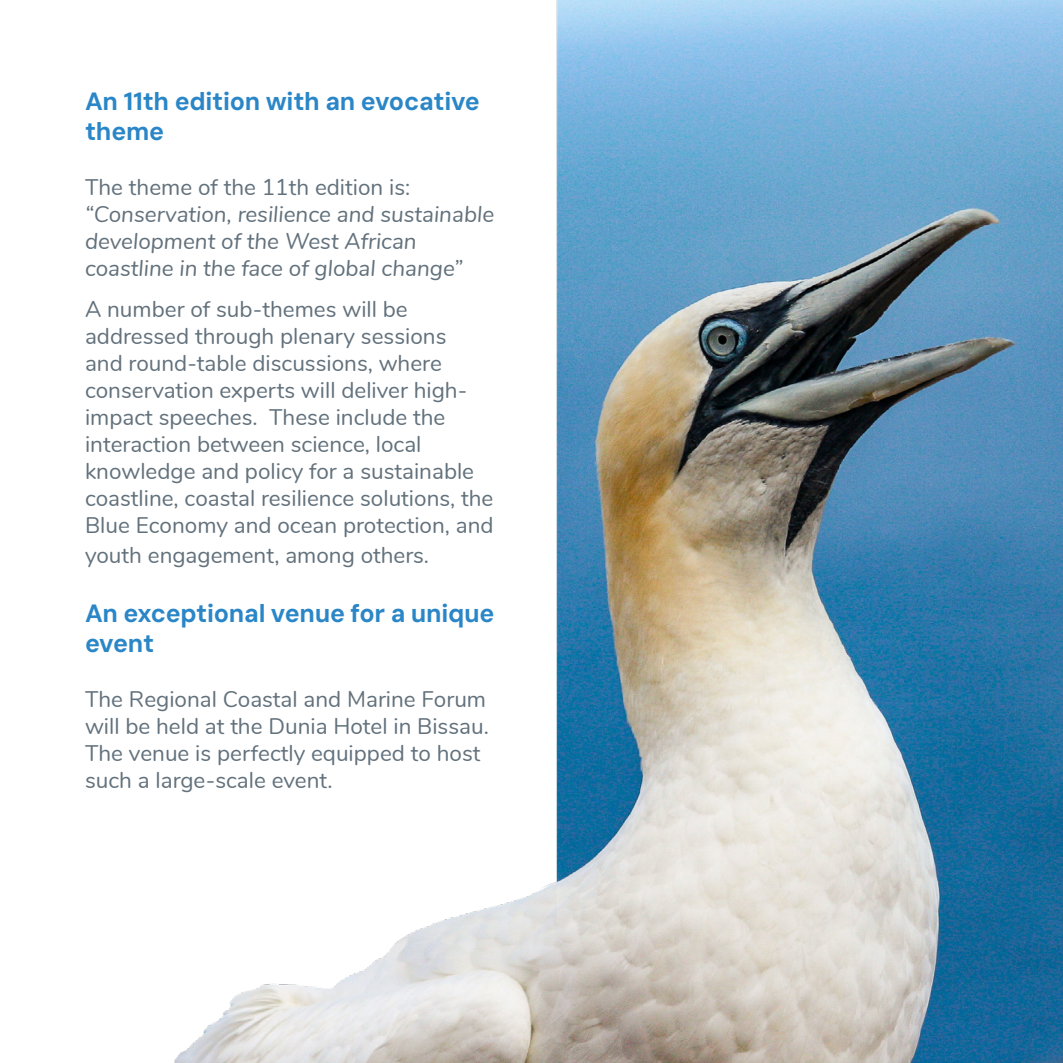
<style>
.page{position:relative;width:1063px;height:1063px;background:#fff}
.page>*{position:absolute;margin:0;border:0;box-sizing:border-box;transform-origin:0 0}
.Body_H1{font:25px/30px "DM Sans 9 pt";letter-spacing:-.01em;color:#2a86c7}
.Body_Copy{font:22.5px/27px "Nunito";color:#62717c}
.Body_Copy-2{font:italic 22.5px/27px "Nunito";color:#62717c}
.s1{font-style:normal}
</style>
<div class="page">
<img style="left:174px;top:0;width:889px;height:1063px">
<p class="Body_H1" style="left:85px;top:86px;width:396px">An 11th edition with an evocative theme</p>
<p class="Body_Copy-2" style="left:85px;top:173px;width:411px"><span class="s1">The theme of the 11th edition is: </span>“Conservation, resilience and sustainable development of the West African coastline in the face of global change”</p>
<p class="Body_Copy" style="left:85px;top:295px;width:410px">A number of sub-themes will be addressed through plenary sessions<br>and round-table discussions, where conservation experts will deliver high&shy;impact speeches. These include the interaction between science, local knowledge and policy for a sustainable coastline, coastal resilience solutions, the Blue Economy and ocean protection, and</p>
<p class="Body_Copy" style="left:85px;top:541px;width:346px">youth engagement, among others.</p>
<p class="Body_H1" style="left:85px;top:598px;width:411px">An exceptional venue for a unique event</p>
<p class="Body_Copy" style="left:85px;top:684px;width:405px">The Regional Coastal and Marine Forum will be held at the Dunia Hotel in Bissau.<br>The venue is perfectly equipped to host such a large-scale event.</p>
</div>
